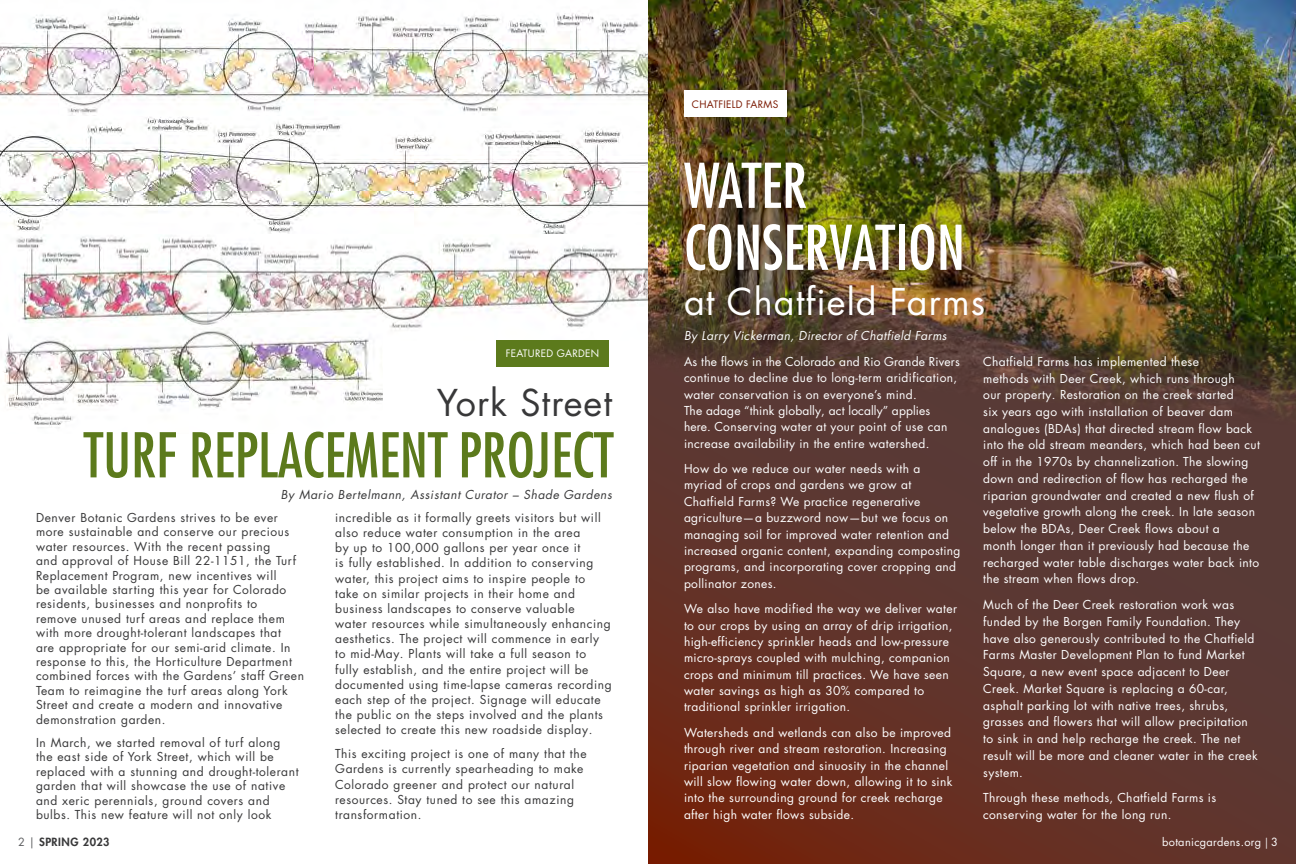
<style>
.page{position:relative;width:1296px;height:864px;background:#fff}
.page>*{position:absolute;margin:0;border:0;box-sizing:border-box;transform-origin:0 0}
.t1{font:500 condensed 60px "Futura LT Pro";color:#5c7a1c}
.t2{font:500 condensed 60px/62px "Futura LT Pro";color:#fff}
.t3{font:36px "Futura LT Pro";letter-spacing:.03em;color:#fff}
.t4{font:36px "Futura LT Pro";letter-spacing:.03em;color:#383839}
.t5{font:12px/16.7px "Futura LT Pro";letter-spacing:.03em;color:#fff}
.t6{font:12px/14.4px "Futura LT Pro";letter-spacing:.05em;color:#383839}
.t7{font:italic 12px "Futura LT Pro";letter-spacing:.05em;color:#383839}
.t8{font:italic 12px "Futura LT Pro";letter-spacing:.03em;color:#fff}
.t9{font:11px "Futura LT Pro";letter-spacing:.03em;color:#fff}
.t10{font:800 11px "Futura LT Pro";letter-spacing:.04em;color:#383839}
.t11{font:10px "Futura LT Pro";letter-spacing:.03em;color:#fff}
.t12{font:10px "Futura LT Pro";letter-spacing:.03em;color:#7a1800}
.s1{font-weight:400;color:#5c5d5f}
.s2{font-family:"Minion Pro"}
</style>
<div class="page">
<img style="left:0;top:13px;width:648px;height:103px">
<img style="left:0;top:117px;width:648px;height:117px">
<img style="left:16px;top:235px;width:632px;height:95px">
<img style="left:3px;top:328px;width:379px;height:100px">
<div style="left:496px;top:340px;width:113px;height:27px;background:#5c7a1c"></div>
<svg style="left:648px;top:429px;width:648px;height:435px;background:#60342b"></svg>
<img style="left:648px;top:0;width:648px;height:429px">
<div style="left:684px;top:90px;width:102px;height:27px;background:#fff"></div>
<p class="t11" style="left:506px;top:347px;width:95px">FEATURED GARDEN</p>
<h2 class="t4" style="left:437px;top:379px;width:177px">York Street</h2>
<h1 class="t1" style="left:84px;top:414px;width:531px">TURF REPLACEMENT PROJECT</h1>
<p class="t7" style="left:281px;top:486px;width:333px">By Mario Bertelmann, Assistant Curator – Shade Gardens</p>
<p class="t6" style="left:36px;top:510px;width:270px">Denver Botanic Gardens strives to be ever more sustainable and conserve our precious water resources. With the recent passing<br>and approval of House Bill 22-1151, the Turf Replacement Program, new incentives will<br>be available starting this year for Colorado residents, businesses and nonprofits to<br>remove unused turf areas and replace them with more drought-tolerant landscapes that<br>are appropriate for our semi-arid climate. In response to this, the Horticulture Department combined forces with the Gardens’ staff Green Team to reimagine the turf areas along York Street and create a modern and innovative demonstration garden.</p>
<p class="t6" style="left:36px;top:735px;width:264px">In March, we started removal of turf along the east side of York Street, which will be replaced with a stunning and drought-tolerant garden that will showcase the use of native and xeric perennials, ground covers and bulbs. This new feature will not only look</p>
<p class="t6" style="left:335px;top:510px;width:278px;line-height:15.2px">incredible as it formally greets visitors but will also reduce water consumption in the area<br>by up to 100,000 gallons per year once it<br>is fully established. In addition to conserving water, this project aims to inspire people to<br>take on similar projects in their home and business landscapes to conserve valuable<br>water resources while simultaneously enhancing aesthetics. The project will commence in early to mid-May. Plants will take a full season to fully establish, and the entire project will be documented using time-lapse cameras recording each step of the project. Signage will educate the public on the steps involved and the plants selected to create this new roadside display.</p>
<p class="t6" style="left:335px;top:746px;width:253px;line-height:15.2px">This exciting project is one of many that the Gardens is currently spearheading to make Colorado greener and protect our natural resources. Stay tuned to see this amazing transformation.</p>
<p class="t10" style="left:18px;top:834px;width:93px"><span class="s1">2 |</span> SPRING 2023</p>
<p class="t12" style="left:692px;top:97px;width:88px">CHATFIELD FARMS</p>
<h1 class="t2" style="left:684px;top:154px;width:283px">WATER<br>CONSERVATION</h1>
<h2 class="t3" style="left:684px;top:277px;width:303px">at Chatfield Farms</h2>
<p class="t8" style="left:684px;top:328px;width:264px">By Larry Vickerman, Director of Chatfield Farms</p>
<p class="t5" style="left:684px;top:353px;width:277px;line-height:16.4px">As the flows in the Colorado and Rio Grande Rivers continue to decline due to long-term aridification, water conservation is on everyone’s mind.<br>The adage “think globally, act locally” applies here. Conserving water at your point of use can increase availability in the entire watershed.</p>
<p class="t5" style="left:684px;top:460px;width:278px;line-height:16.4px">How do we reduce our water needs with a myriad of crops and gardens we grow at Chatfield Farms? We practice regenerative agriculture—a buzzword now—but we focus on managing soil for improved water retention and increased organic content, expanding composting programs, and incorporating cover cropping and pollinator zones.</p>
<p class="t5" style="left:684px;top:600px;width:275px;line-height:16.4px">We also have modified the way we deliver water to our crops by using an array of drip irrigation, high-efficiency sprinkler heads and low-pressure micro-sprays coupled with mulching, companion crops and minimum till practices. We have seen water savings as high as 30% compared to traditional sprinkler irrigation.</p>
<p class="t5" style="left:684px;top:724px;width:270px;line-height:16.4px">Watersheds and wetlands can also be improved through river and stream restoration. Increasing riparian vegetation and sinuosity in the channel will slow flowing water down, allowing it to sink into the surrounding ground for creek recharge after high water flows subside.</p>
<p class="t5" style="left:983px;top:353px;width:278px">Chatfield Farms has implemented these<br>methods with Deer Creek, which runs through<br>our property. Restoration on the creek started<br>six years ago with installation of beaver dam analogues (BDAs) that directed stream flow back into the old stream meanders, which had been cut off in the 1970s by channelization. The slowing down and redirection of flow has recharged the riparian groundwater and created a new flush of vegetative growth along the creek. In late season below the BDAs, Deer Creek flows about a<br>month longer than it previously had because the recharged water table discharges water back into the stream when flows drop.</p>
<p class="t5" style="left:983px;top:596px;width:276px">Much of the Deer Creek restoration work was funded by the Borgen Family Foundation. They have also generously contributed to the Chatfield Farms Master Development Plan to fund Market Square, a new event space adjacent to Deer Creek. Market Square is replacing a 60-car, asphalt parking lot with native trees, shrubs, grasses and flowers that will allow precipitation to sink in and help recharge the creek. The net result will be more and cleaner water in the creek system.</p>
<p class="t5" style="left:983px;top:789px;width:234px">Through these methods, Chatfield Farms is conserving water for the long run.</p>
<p class="t9" style="left:1162px;top:834px;width:117px">botanicgardens.org <span class="s2">|</span> 3</p>
</div>
